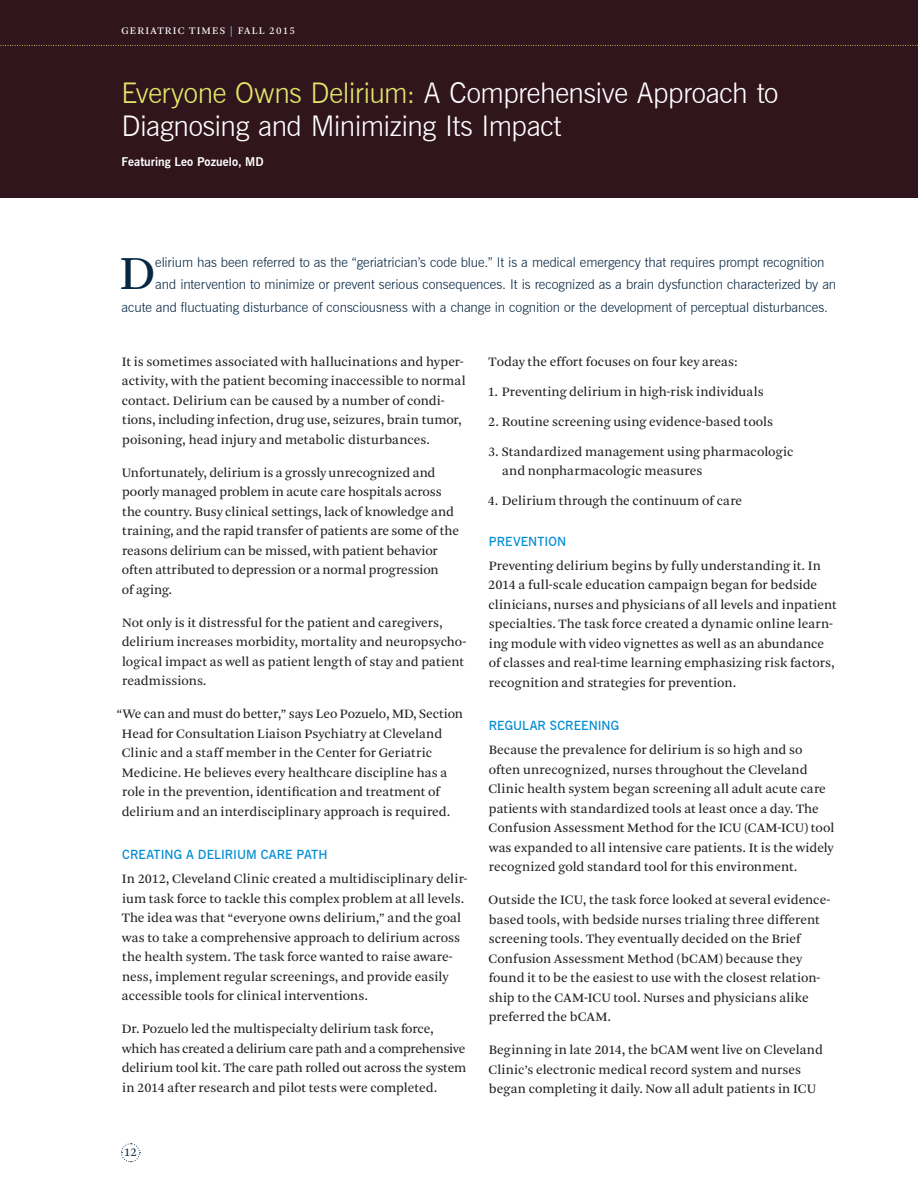
<style>
.page{position:relative;width:918px;height:1188px;background:#fff}
.page>*{position:absolute;margin:0;border:0;box-sizing:border-box;transform-origin:0 0}
.t1{font:49.8px "Arnhem Blond";color:#082742}
.t2{font:300 28.5px/33px "News Gothic BT";letter-spacing:-.015em;color:#fff}
.t3{font:13.5px/19.5px "Arnhem Blond";letter-spacing:.005em;color:#231f20}
.t4{font:300 13.5px "News Gothic BT";color:#082742}
.t5{font:600 12.75px "News Gothic BT";letter-spacing:.005em;color:#008cd2}
.t6{font:700 12px "News Gothic BT";letter-spacing:.005em;color:#fff}
.t7{font:12px "Arnhem Blond";color:#082742}
.t8{font:10.5px "Arnhem Blond";letter-spacing:.11em;color:#fff}
.s1{color:#6dcde3}
.s2{color:#e4e76b}
</style>
<div class="page">
<div style="left:0;top:0;width:918px;height:198px;background:#31151c"></div>
<svg style="left:0;top:45px;width:918px;height:1px"></svg>
<svg style="left:121px;top:1143px;width:20px;height:20px"></svg>
<p class="t8" style="left:122px;top:25px;width:24px">Geriatric</p>
<p class="t8" style="left:189px;top:25px;width:63px">Times <span class="s1">|</span> Fall</p>
<p class="t8" style="left:269px;top:25px;width:27px">2015</p>
<h2 class="t2" style="left:122px;top:76px;width:658px"><span class="s2">Everyone Owns Delirium:</span> A Comprehensive Approach to<br>Diagnosing and Minimizing Its Impact</h2>
<p class="t6" style="left:122px;top:154px;width:144px">Featuring Leo Pozuelo, MD</p>
<h1 class="t1" style="left:120px;top:246px;width:37px">D</h1>
<p class="t4" style="left:155px;top:254px;width:671px">elirium has been referred to as the “geriatrician’s code blue.” It is a medical emergency that requires prompt recognition</p>
<p class="t4" style="left:155px;top:276px;width:683px">and intervention to minimize or prevent serious consequences. It is recognized as a brain dysfunction characterized by an</p>
<p class="t4" style="left:121px;top:299px;width:708px">acute and fluctuating disturbance of consciousness with a change in cognition or the development of perceptual disturbances.</p>
<p class="t3" style="left:122px;top:352px;width:345px">It is sometimes associated with hallucinations and hyper&shy;activity, with the patient becoming inaccessible to normal contact. Delirium can be caused by a number of condi&shy;tions, including infection, drug use, seizures, brain tumor, poisoning, head injury and metabolic disturbances.</p>
<p class="t3" style="left:122px;top:463px;width:339px">Unfortunately, delirium is a grossly unrecognized and poorly managed problem in acute care hospitals across the country. Busy clinical settings, lack of knowledge and training, and the rapid transfer of patients are some of the reasons delirium can be missed, with patient behavior often attributed to depression or a normal progression<br>of aging.</p>
<p class="t3" style="left:122px;top:613px;width:346px">Not only is it distressful for the patient and caregivers, delirium increases morbidity, mortality and neuropsycho&shy;logical impact as well as patient length of stay and patient readmissions.</p>
<p class="t3" style="left:122px;top:705px;width:343px;text-indent:-5px">“We can and must do better,” says Leo Pozuelo, MD, Section Head for Consultation Liaison Psychiatry at Cleveland Clinic and a staff member in the Center for Geriatric Medicine. He believes every healthcare discipline has a role in the prevention, identification and treatment of delirium and an interdisciplinary approach is required.</p>
<p class="t5" style="left:122px;top:847px;width:207px">CREATING A DELIRIUM CARE PATH</p>
<p class="t3" style="left:122px;top:870px;width:347px">In 2012, Cleveland Clinic created a multidisciplinary delir&shy;ium task force to tackle this complex problem at all levels.<br>The idea was that “everyone owns delirium,” and the goal was to take a comprehensive approach to delirium across the health system. The task force wanted to raise aware&shy;ness, implement regular screenings, and provide easily accessible tools for clinical interventions.</p>
<p class="t3" style="left:122px;top:1020px;width:346px">Dr. Pozuelo led the multispecialty delirium task force, which has created a delirium care path and a comprehensive delirium tool kit. The care path rolled out across the system in 2014 after research and pilot tests were completed.</p>
<p class="t7" style="left:124px;top:1146px;width:14px">12</p>
<p class="t3" style="left:489px;top:352px;width:250px">Today the effort focuses on four key areas:</p>
<p class="t3" style="left:488px;top:382px;width:277px">1. Preventing delirium in high-risk individuals</p>
<p class="t3" style="left:488px;top:412px;width:286px">2. Routine screening using evidence-based tools</p>
<p class="t3" style="left:502px;top:442px;width:293px;text-indent:-14px">3. Standardized management using pharmacologic and nonpharmacologic measures</p>
<p class="t3" style="left:488px;top:492px;width:256px">4. Delirium through the continuum of care</p>
<p class="t5" style="left:489px;top:534px;width:79px">PREVENTION</p>
<p class="t3" style="left:488px;top:556px;width:350px">Preventing delirium begins by fully understanding it. In 2014 a full-scale education campaign began for bedside clinicians, nurses and physicians of all levels and inpatient specialties. The task force created a dynamic online learn&shy;ing module with video vignettes as well as an abundance of classes and real-time learning emphasizing risk factors, recognition and strategies for prevention.</p>
<p class="t5" style="left:489px;top:718px;width:132px">REGULAR SCREENING</p>
<p class="t3" style="left:488px;top:741px;width:348px">Because the prevalence for delirium is so high and so often unrecognized, nurses throughout the Cleveland Clinic health system began screening all adult acute care patients with standardized tools at least once a day. The Confusion Assessment Method for the ICU (CAM-ICU) tool was expanded to all intensive care patients. It is the widely recognized gold standard tool for this environment.</p>
<p class="t3" style="left:488px;top:891px;width:343px">Outside the ICU, the task force looked at several evidence&shy;based tools, with bedside nurses trialing three different screening tools. They eventually decided on the Brief Confusion Assessment Method (bCAM) because they found it to be the easiest to use with the closest relation&shy;ship to the CAM-ICU tool. Nurses and physicians alike preferred the bCAM.</p>
<p class="t3" style="left:488px;top:1041px;width:336px">Beginning in late 2014, the bCAM went live on Cleveland<br>Clinic’s electronic medical record system and nurses began completing it daily. Now all adult patients in ICU</p>
</div>
